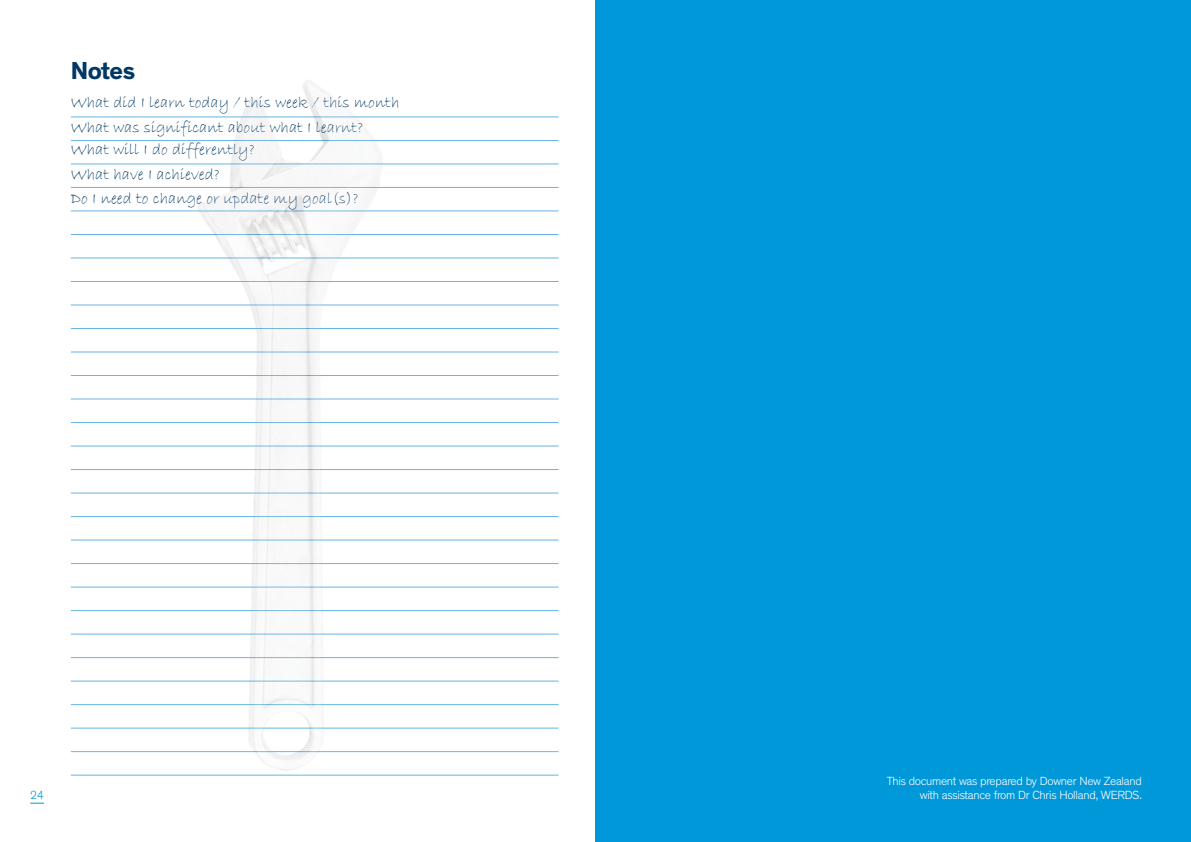
<style>
.page{position:relative;width:1191px;height:842px;background:#fff}
.page>*{position:absolute;margin:0;border:0;box-sizing:border-box;transform-origin:0 0}
.t1{font:700 25px "Theinhardt";letter-spacing:-.02em;color:#003865}
.t2{font:16.5px/24.1px "Bradley Hand ITC";color:#003865}
.t3{font:300 12px/14px "Theinhardt";letter-spacing:-.025em;color:#fff;text-align:right}
.t4{font:300 12px "Theinhardt";color:#0098d8}
</style>
<div class="page">
<div style="left:595px;top:0;width:596px;height:842px;background:#0098d8"></div>
<hr style="left:71px;top:117px;width:487px;height:1px;background:#67b5e6">
<hr style="left:71px;top:140px;width:487px;height:1px;background:#67b5e6">
<hr style="left:71px;top:164px;width:487px;height:1px;background:#67b5e6">
<hr style="left:71px;top:187px;width:487px;height:1px;background:#67b5e6">
<hr style="left:71px;top:211px;width:487px;height:1px;background:#67b5e6">
<hr style="left:71px;top:234px;width:487px;height:1px;background:#67b5e6">
<hr style="left:71px;top:258px;width:487px;height:1px;background:#67b5e6">
<hr style="left:71px;top:281px;width:487px;height:1px;background:#67b5e6">
<hr style="left:71px;top:305px;width:487px;height:1px;background:#67b5e6">
<hr style="left:71px;top:328px;width:487px;height:1px;background:#67b5e6">
<hr style="left:71px;top:352px;width:487px;height:1px;background:#67b5e6">
<hr style="left:71px;top:375px;width:487px;height:1px;background:#67b5e6">
<hr style="left:71px;top:399px;width:487px;height:1px;background:#67b5e6">
<hr style="left:71px;top:422px;width:487px;height:1px;background:#67b5e6">
<hr style="left:71px;top:446px;width:487px;height:1px;background:#67b5e6">
<hr style="left:71px;top:469px;width:487px;height:1px;background:#67b5e6">
<hr style="left:71px;top:493px;width:487px;height:1px;background:#67b5e6">
<hr style="left:71px;top:516px;width:487px;height:1px;background:#67b5e6">
<hr style="left:71px;top:540px;width:487px;height:1px;background:#67b5e6">
<hr style="left:71px;top:563px;width:487px;height:1px;background:#67b5e6">
<hr style="left:71px;top:587px;width:487px;height:1px;background:#67b5e6">
<hr style="left:71px;top:610px;width:487px;height:1px;background:#67b5e6">
<hr style="left:71px;top:634px;width:487px;height:1px;background:#67b5e6">
<hr style="left:71px;top:657px;width:487px;height:1px;background:#67b5e6">
<hr style="left:71px;top:681px;width:487px;height:1px;background:#67b5e6">
<hr style="left:71px;top:704px;width:487px;height:1px;background:#67b5e6">
<hr style="left:71px;top:728px;width:487px;height:1px;background:#67b5e6">
<hr style="left:71px;top:751px;width:487px;height:1px;background:#67b5e6">
<hr style="left:71px;top:775px;width:487px;height:1px;background:#67b5e6">
<svg style="left:30px;top:803px;width:14px;height:1px"></svg>
<img style="left:148px;top:80px;width:269px;height:696px">
<h1 class="t1" style="left:71px;top:55px;width:66px">Notes</h1>
<p class="t2" style="left:71px;top:91px;width:330px;line-height:24.6px">What did I learn today / this week / this month<br>What was significant about what I learnt?</p>
<p class="t2" style="left:71px;top:138px;width:289px">What will I do differently?<br>What have I achieved?<br>Do I need to change or update my goal(s)?</p>
<p class="t4" style="left:30px;top:788px;width:15px">24</p>
<p class="t3" style="left:886px;top:774px;width:257px">This document was prepared by Downer New Zealand with assistance from Dr Chris Holland, WERDS.</p>
</div>
